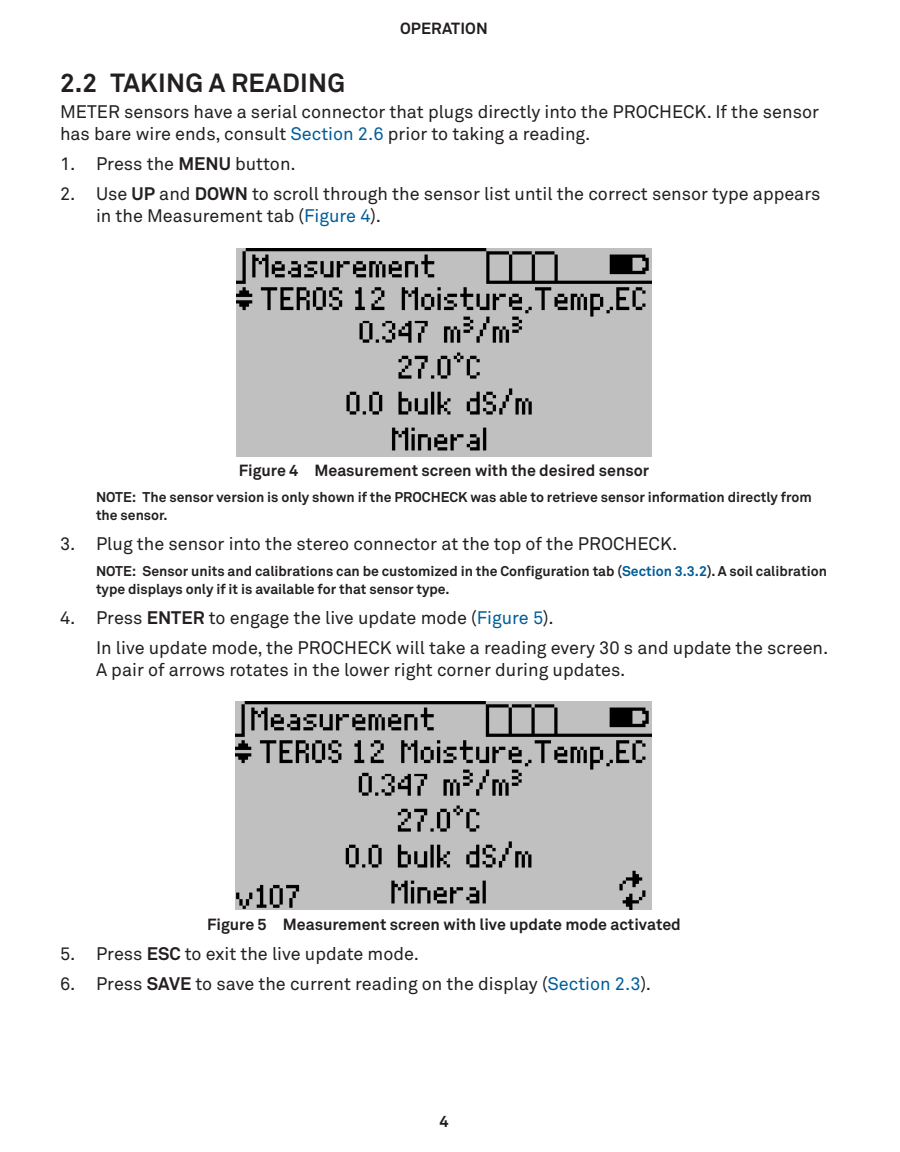
<style>
.page{position:relative;width:900px;height:1152px;background:#fff}
.page>*{position:absolute;margin:0;border:0;box-sizing:border-box;transform-origin:0 0}
.t1{font:700 26px "Akkurat Pro";letter-spacing:.01em;color:#231f20}
.BodyTxtFirst{font:18px/22px "Akkurat Pro";color:#231f20}
.NumList1NoNumber{font:18px/21.6px "Akkurat Pro";color:#231f20}
.t2{font:700 16px "Akkurat Pro";color:#231f20}
.NumList1NoteTxt{font:700 14px/18px "Akkurat Pro";color:#231f20}
.s1{color:#005d99}
.s2{font-weight:700}
</style>
<div class="page">
<img style="left:236px;top:248px;width:416px;height:208px">
<img style="left:236px;top:701px;width:416px;height:208px">
<p class="t2" style="left:400px;top:18px;width:22px">Operation</p>
<p class="t1" style="left:60px;top:67px;width:287px">2.2 TAKING A READING</p>
<p class="BodyTxtFirst" style="left:60px;top:101px;width:761px">METER sensors have a serial connector that plugs directly into the PROCHECK. If the sensor has bare wire ends, consult <span class="s1">Section 2.6</span> prior to taking a reading.</p>
<p class="BodyTxtFirst" style="left:60px;top:153px;width:237px">1. Press the <span class="s2">MENU</span> button.</p>
<p class="BodyTxtFirst" style="left:96px;top:183px;width:726px;text-indent:-36px">2. Use <span class="s2">UP</span> and <span class="s2">DOWN</span> to scroll through the sensor list until the correct sensor type appears in the Measurement tab (<span class="s1">Figure 4</span>).</p>
<p class="t2" style="left:239px;top:461px;width:412px">Figure 4 Measurement screen with the desired sensor</p>
<p class="NumList1NoteTxt" style="left:96px;top:488px;width:717px">NOTE: The sensor version is only shown if the PROCHECK was able to retrieve sensor information directly from the sensor.</p>
<p class="BodyTxtFirst" style="left:60px;top:533px;width:619px">3. Plug the sensor into the stereo connector at the top of the PROCHECK.</p>
<p class="NumList1NoteTxt" style="left:96px;top:562px;width:732px">NOTE: Sensor units and calibrations can be customized in the Configuration tab (<span class="s1">Section 3.3.2</span>). A soil calibration type displays only if it is available for that sensor type.</p>
<p class="BodyTxtFirst" style="left:60px;top:607px;width:495px">4. Press <span class="s2">ENTER</span> to engage the live update mode (<span class="s1">Figure 5</span>).</p>
<p class="NumList1NoNumber" style="left:96px;top:637px;width:734px">In live update mode, the PROCHECK will take a reading every 30 s and update the screen.<br>A pair of arrows rotates in the lower right corner during updates.</p>
<p class="t2" style="left:207px;top:914px;width:475px">Figure 5 Measurement screen with live update mode activated</p>
<p class="BodyTxtFirst" style="left:60px;top:942px;width:360px">5. Press <span class="s2">ESC</span> to exit the live update mode.</p>
<p class="BodyTxtFirst" style="left:60px;top:972px;width:593px">6. Press <span class="s2">SAVE</span> to save the current reading on the display (<span class="s1">Section 2.3</span>).</p>
<p class="t2" style="left:439px;top:1111px;width:11px">4</p>
</div>
